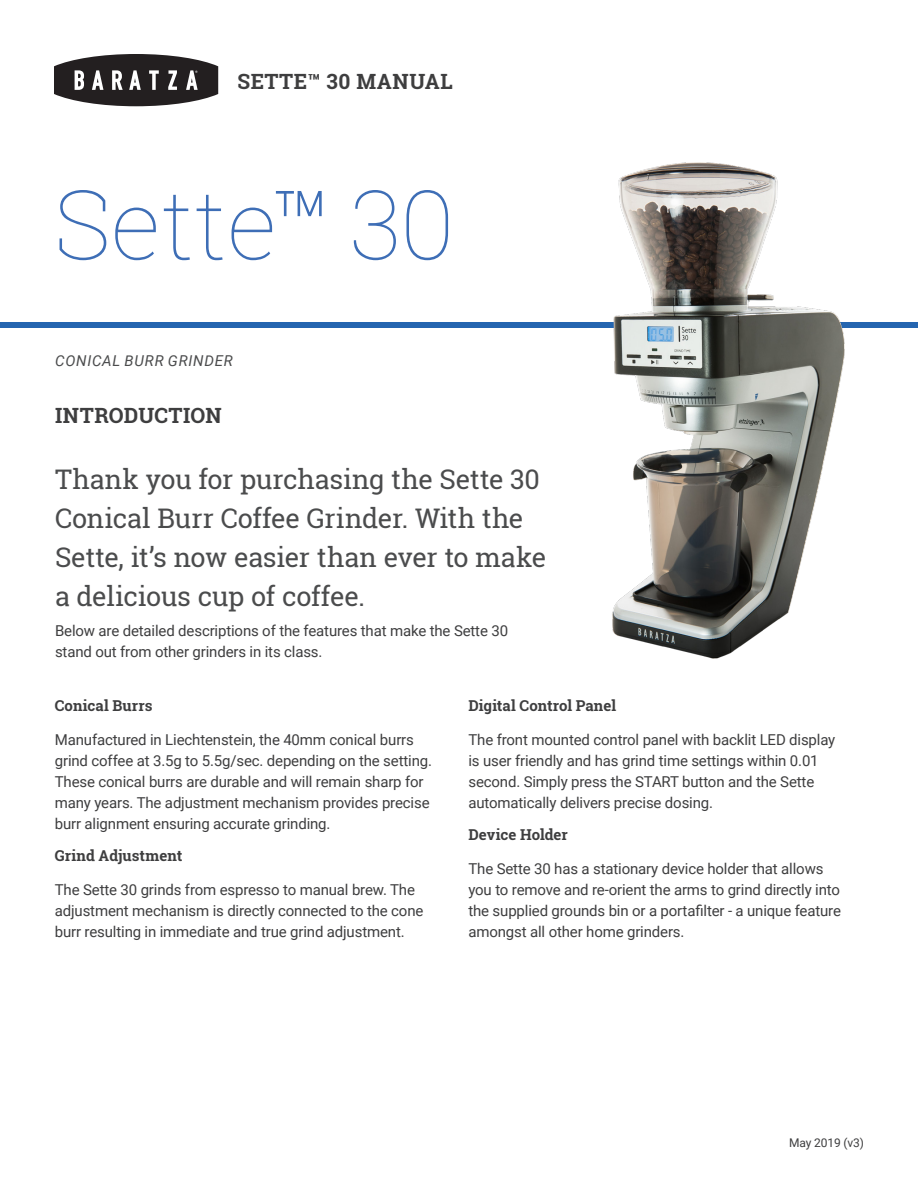
<style>
.page{position:relative;width:918px;height:1188px;background:#fff}
.page>*{position:absolute;margin:0;border:0;box-sizing:border-box;transform-origin:0 0}
.t1{font:100 96px "Roboto Slab";letter-spacing:-.01em;color:#3e6eb6}
.intro{font:27px/39px "Roboto Slab";letter-spacing:-.01em;color:#4b4c4d}
.t2{font:700 21px "Roboto Slab";letter-spacing:.025em;color:#3e3e3f}
.t3{font:700 21px "Roboto Slab";letter-spacing:.005em;color:#3e3e3f}
.t4{font:15px/21px "Roboto";letter-spacing:-.01em;color:#3e3e3f}
.t5{font:700 15px "Roboto Slab";color:#3e3e3f}
.t6{font:italic 15px "Roboto";letter-spacing:.05em;color:#4b4c4d}
.t7{font:12px "Roboto";letter-spacing:-.01em;color:#3e3e3f}
.t8{font:6.3px "Myriad Pro";color:#fff}
</style>
<div class="page">
<svg style="left:54px;top:54px;width:164px;height:52px"></svg>
<div style="left:0;top:322px;width:918px;height:5px;background:#2465b0"></div>
<img style="left:557px;top:162px;width:324px;height:497px">
<p class="t8" style="left:195px;top:69px;width:4px">®</p>
<h3 class="t2" style="left:238px;top:67px;width:217px">SETTE™ 30 MANUAL</h3>
<h1 class="t1" style="left:55px;top:159px;width:401px">Sette™ 30</h1>
<p class="t6" style="left:55px;top:350px;width:179px">CONICAL BURR GRINDER</p>
<p class="t3" style="left:55px;top:401px;width:168px">INTRODUCTION</p>
<p class="intro" style="left:55px;top:459px;width:493px">Thank you for purchasing the Sette 30<br>Conical Burr Coffee Grinder. With the Sette, it’s now easier than ever to make a delicious cup of coffee.</p>
<p class="t4" style="left:55px;top:619px;width:455px">Below are detailed descriptions of the features that make the Sette 30 stand out from other grinders in its class.</p>
<p class="t5" style="left:55px;top:695px;width:99px">Conical Burrs</p>
<p class="t4" style="left:55px;top:729px;width:379px">Manufactured in Liechtenstein, the 40mm conical burrs grind coffee at 3.5g to 5.5g/sec. depending on the setting.<br>These conical burrs are durable and will remain sharp for many years. The adjustment mechanism provides precise burr alignment ensuring accurate grinding.</p>
<p class="t5" style="left:55px;top:845px;width:129px">Grind Adjustment</p>
<p class="t4" style="left:55px;top:879px;width:370px">The Sette 30 grinds from espresso to manual brew. The adjustment mechanism is directly connected to the cone burr resulting in immediate and true grind adjustment.</p>
<p class="t5" style="left:468px;top:695px;width:149px">Digital Control Panel</p>
<p class="t4" style="left:468px;top:729px;width:368px">The front mounted control panel with backlit LED display is user friendly and has grind time settings within 0.01 second. Simply press the START button and the Sette automatically delivers precise dosing.</p>
<p class="t5" style="left:468px;top:824px;width:101px">Device Holder</p>
<p class="t4" style="left:468px;top:858px;width:374px">The Sette 30 has a stationary device holder that allows you to remove and re-orient the arms to grind directly into the supplied grounds bin or a portafilter - a unique feature amongst all other home grinders.</p>
<p class="t7" style="left:789px;top:1134px;width:76px">May 2019 (v3)</p>
</div>
